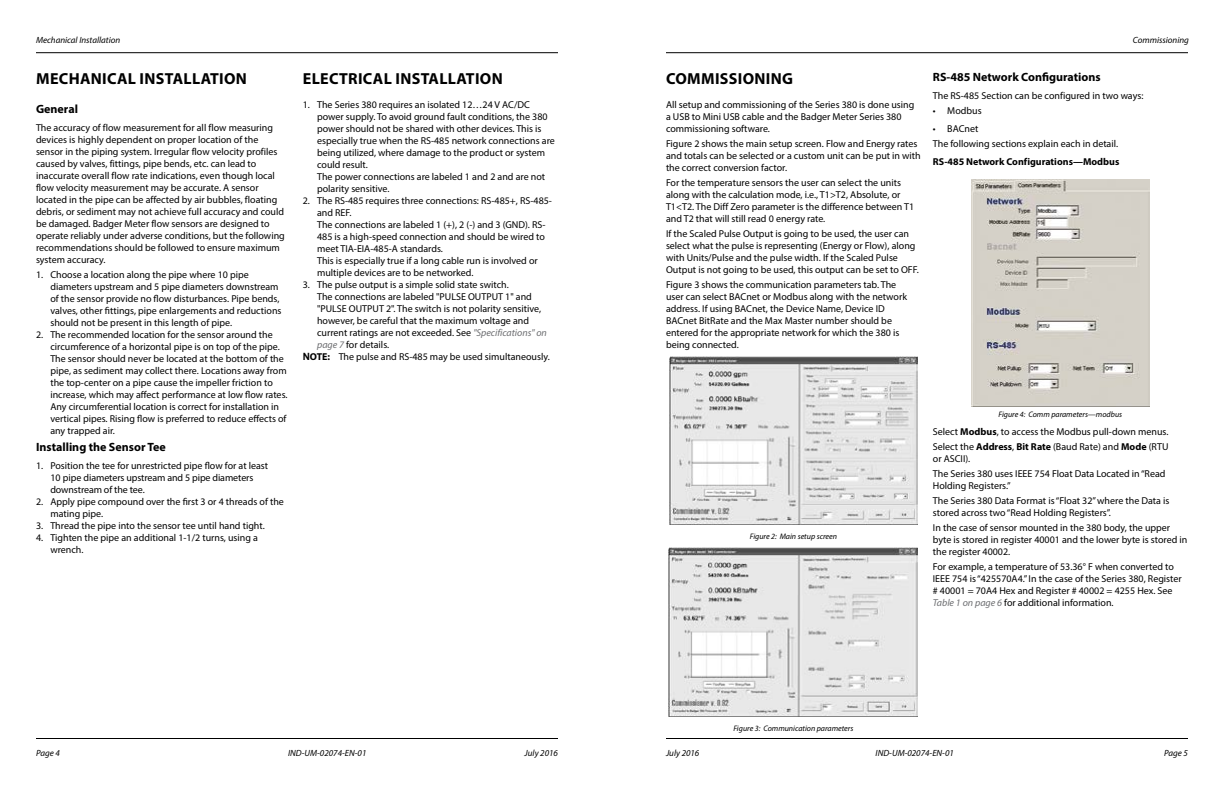
<style>
.page{position:relative;width:1224px;height:792px;background:#fff}
.page>*{position:absolute;margin:0;border:0;box-sizing:border-box;transform-origin:0 0}
.t1{font:700 16px "Myriad Pro";letter-spacing:.02em;color:#000}
.t2{font:700 12px "Myriad Pro";color:#000}
.t3{font:10px/12px "Myriad Pro";color:#000}
.t4{font:700 10px "Myriad Pro";color:#000}
.t5{font:italic 9px "Myriad Pro";color:#000}
.t6{font:italic 8px "Myriad Pro";color:#000}
.s1{font-style:italic;color:#6d6e71}
.s2{font-family:"Arial";font-weight:700}
.s3{font-weight:700}
</style>
<div class="page">
<img style="left:670px;top:356px;width:247px;height:168px">
<img style="left:669px;top:548px;width:249px;height:169px">
<img style="left:972px;top:179px;width:177px;height:227px">
<hr style="left:36px;top:52px;width:522px;height:1px;background:#000">
<hr style="left:36px;top:738px;width:522px;height:1px;background:#000">
<hr style="left:666px;top:52px;width:522px;height:1px;background:#000">
<hr style="left:666px;top:738px;width:522px;height:1px;background:#000">
<p class="t5" style="left:36px;top:34px;width:86px">Mechanical Installation</p>
<p class="t5" style="left:1133px;top:34px;width:58px">Commissioning</p>
<h1 class="t1" style="left:36px;top:68px;width:212px">MECHANICAL INSTALLATION</h1>
<p class="t2" style="left:36px;top:101px;width:44px">General</p>
<p class="t3" style="left:36px;top:121px;width:250px">The accuracy of flow measurement for all flow measuring devices is highly dependent on proper location of the sensor in the piping system. Irregular flow velocity profiles caused by valves, fittings, pipe bends, etc. can lead to inaccurate overall flow rate indications, even though local flow velocity measurement may be accurate. A sensor located in the pipe can be affected by air bubbles, floating debris, or sediment may not achieve full accuracy and could be damaged. Badger Meter flow sensors are designed to operate reliably under adverse conditions, but the following recommendations should be followed to ensure maximum system accuracy.</p>
<p class="t3" style="left:50px;top:268px;width:233px;text-indent:-14px">1. Choose a location along the pipe where 10 pipe diameters upstream and 5 pipe diameters downstream of the sensor provide no flow disturbances. Pipe bends, valves, other fittings, pipe enlargements and reductions should not be present in this length of pipe.</p>
<p class="t3" style="left:50px;top:328px;width:238px;text-indent:-14px">2. The recommended location for the sensor around the circumference of a horizontal pipe is on top of the pipe.<br>The sensor should never be located at the bottom of the pipe, as sediment may collect there. Locations away from the top-center on a pipe cause the impeller friction to increase, which may affect performance at low flow rates.<br>Any circumferential location is correct for installation in vertical pipes. Rising flow is preferred to reduce effects of any trapped air.</p>
<p class="t2" style="left:36px;top:439px;width:131px">Installing the Sensor Tee</p>
<p class="t3" style="left:50px;top:459px;width:219px;text-indent:-14px">1. Position the tee for unrestricted pipe flow for at least<br>10 pipe diameters upstream and 5 pipe diameters downstream of the tee.</p>
<p class="t3" style="left:50px;top:495px;width:235px;text-indent:-14px">2. Apply pipe compound over the first 3 or 4 threads of the mating pipe.</p>
<p class="t3" style="left:36px;top:519px;width:229px">3. Thread the pipe into the sensor tee until hand tight.</p>
<p class="t3" style="left:50px;top:531px;width:209px;text-indent:-14px">4. Tighten the pipe an additional 1-1/2 turns, using a wrench.</p>
<h1 class="t1" style="left:303px;top:68px;width:201px">ELECTRICAL INSTALLATION</h1>
<p class="t3" style="left:317px;top:98px;width:239px;text-indent:-14px">1. The Series 380 requires an isolated 12…24 V AC/DC power supply. To avoid ground fault conditions, the 380 power should not be shared with other devices. This is especially true when the RS-485 network connections are being utilized, where damage to the product or system could result.<br>The power connections are labeled 1 and 2 and are not polarity sensitive.</p>
<p class="t3" style="left:317px;top:194px;width:236px;text-indent:-14px">2. The RS-485 requires three connections: RS-485+, RS-485- and REF.<br>The connections are labeled 1 (+), 2 (-) and 3 (GND). RS-485 is a high-speed connection and should be wired to meet TIA-EIA-485-A standards.<br>This is especially true if a long cable run is involved or multiple devices are to be networked.</p>
<p class="t3" style="left:303px;top:278px;width:207px">3. The pulse output is a simple solid state switch.</p>
<p class="t3" style="left:317px;top:290px;width:216px">The connections are labeled "PULSE OUTPUT 1" and</p>
<p class="t3" style="left:317px;top:302px;width:226px">"PULSE OUTPUT 2". The switch is not polarity sensitive,</p>
<p class="t3" style="left:317px;top:314px;width:214px">however, be careful that the maximum voltage and</p>
<p class="t3" style="left:317px;top:326px;width:231px">current ratings are not exceeded. See <span class="s1">"Specifications" on</span></p>
<p class="t3" style="left:317px;top:338px;width:73px"><span class="s1">page 7</span> for details.</p>
<p class="t3" style="left:303px;top:350px;width:248px"><span class="s2">N</span><span class="s3">NOTE:</span> The pulse and RS-485 may be used simultaneously.</p>
<h1 class="t1" style="left:666px;top:68px;width:128px">COMMISSIONING</h1>
<p class="t3" style="left:666px;top:98px;width:250px">All setup and commissioning of the Series 380 is done using a USB to Mini USB cable and the Badger Meter Series 380 commissioning software.</p>
<p class="t3" style="left:666px;top:137px;width:256px">Figure 2 shows the main setup screen. Flow and Energy rates and totals can be selected or a custom unit can be put in with the correct conversion factor.</p>
<p class="t3" style="left:666px;top:176px;width:250px">For the temperature sensors the user can select the units along with the calculation mode, i.e., T1&gt;T2, Absolute, or T1&lt;T2. The Diff Zero parameter is the difference between T1 and T2 that will still read 0 energy rate.</p>
<p class="t3" style="left:666px;top:227px;width:253px">If the Scaled Pulse Output is going to be used, the user can select what the pulse is representing (Energy or Flow), along with Units/Pulse and the pulse width. If the Scaled Pulse Output is not going to be used, this output can be set to OFF.</p>
<p class="t3" style="left:666px;top:278px;width:243px">Figure 3 shows the communication parameters tab. The user can select BACnet or Modbus along with the network address. If using BACnet, the Device Name, Device ID BACnet BitRate and the Max Master number should be entered for the appropriate network for which the 380 is being connected.</p>
<p class="t2" style="left:933px;top:69px;width:169px">RS-485 Network Configurations</p>
<p class="t3" style="left:933px;top:89px;width:212px">The RS-485 Section can be configured in two ways:</p>
<p class="t3" style="left:933px;top:104px;width:50px">• Modbus</p>
<p class="t3" style="left:933px;top:121px;width:186px;line-height:14.9px">• BACnet<br>The following sections explain each in detail.</p>
<p class="t4" style="left:933px;top:155px;width:188px">RS-485 Network Configurations—Modbus</p>
<p class="t6" style="left:750px;top:532px;width:89px">Figure 2: Main setup screen</p>
<p class="t6" style="left:998px;top:409px;width:125px">Figure 4: Comm parameters—modbus</p>
<p class="t3" style="left:933px;top:424px;width:237px;line-height:15px">Select <span class="s3">Modbus</span>, to access the Modbus pull-down menus.<br>Select the <span class="s3">Address</span>, <span class="s3">Bit Rate</span> (Baud Rate) and <span class="s3">Mode</span> (RTU</p>
<p class="t3" style="left:933px;top:451px;width:234px;line-height:15px">or ASCII).<br>The Series 380 uses IEEE 754 Float Data Located in “Read</p>
<p class="t3" style="left:933px;top:478px;width:238px;line-height:15px">Holding Registers.”<br>The Series 380 Data Format is “Float 32” where the Data is</p>
<p class="t3" style="left:933px;top:505px;width:239px;line-height:15px">stored across two “Read Holding Registers”.<br>In the case of sensor mounted in the 380 body, the upper</p>
<p class="t3" style="left:933px;top:533px;width:256px">byte is stored in register 40001 and the lower byte is stored in the register 40002.</p>
<p class="t3" style="left:933px;top:560px;width:250px">For example, a temperature of 53.36° F when converted to IEEE 754 is “425570A4.” In the case of the Series 380, Register # 40001 = 70A4 Hex and Register # 40002 = 4255 Hex. See <span class="s1">Table 1 on page 6</span> for additional information.</p>
<p class="t6" style="left:733px;top:723px;width:122px">Figure 3: Communication parameters</p>
<p class="t5" style="left:36px;top:747px;width:25px">Page 4</p>
<p class="t5" style="left:288px;top:747px;width:80px">IND-UM-02074-EN-01</p>
<p class="t5" style="left:525px;top:747px;width:35px">July 2016</p>
<p class="t5" style="left:666px;top:747px;width:35px">July 2016</p>
<p class="t5" style="left:876px;top:747px;width:80px">IND-UM-02074-EN-01</p>
<p class="t5" style="left:1164px;top:747px;width:25px">Page 5</p>
</div>
